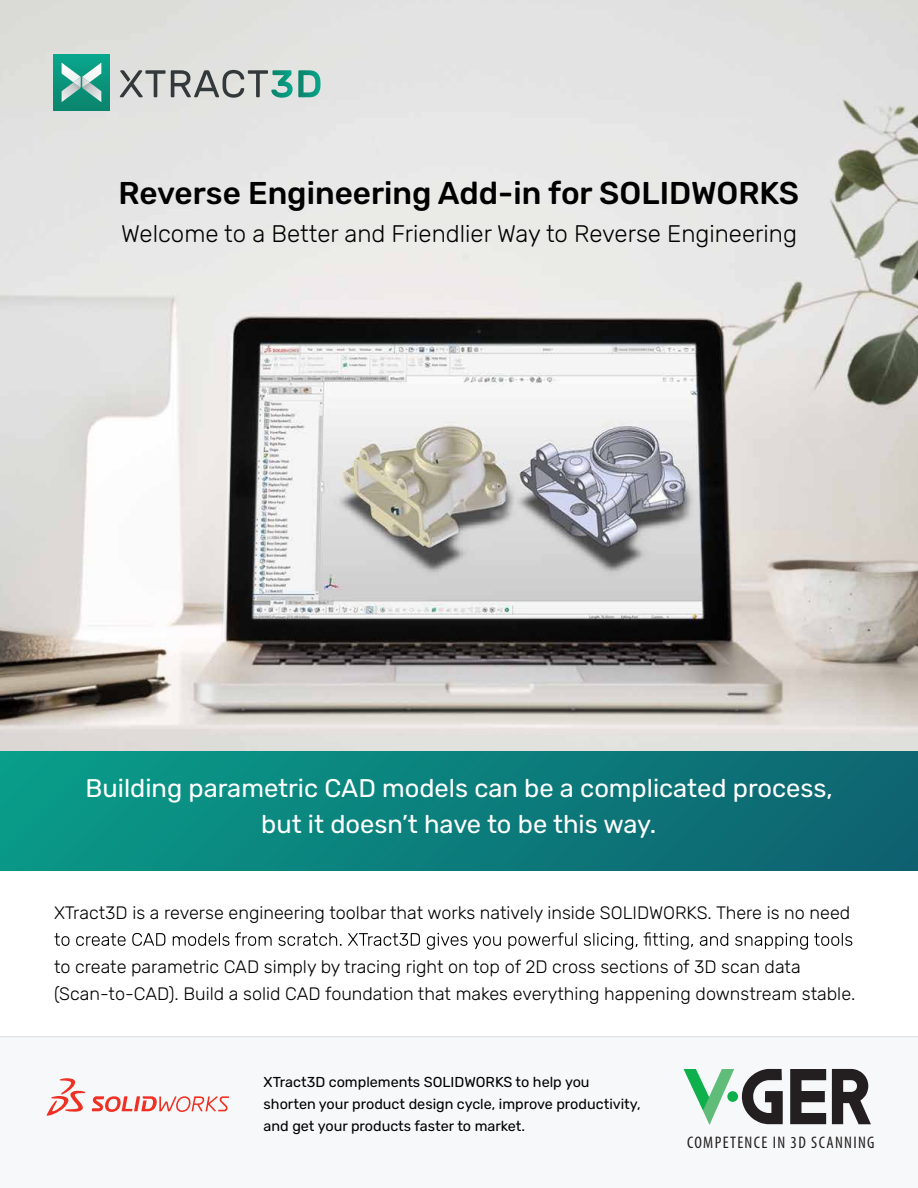
<style>
.page{position:relative;width:918px;height:1188px;background:#fff}
.page>*{position:absolute;margin:0;border:0;box-sizing:border-box;transform-origin:0 0}
.t1{font:500 31.5px "Rubik";color:#000}
.t2{font:25.5px/36px "Rubik";color:#fff;text-align:center}
.t3{font:300 24px "Rubik";color:#000}
.t4{font:300 18px/27px "Rubik";color:#000}
.t5{font:condensed 16.8px "Myriad Pro";letter-spacing:.08em;color:#231f20}
.t6{font:14.4px/22.2px "Rubik";color:#000}
</style>
<div class="page">
<div style="left:0;top:751px;width:918px;height:119px;background:linear-gradient(to right,#099b88,#0e6370)"></div>
<svg style="left:0;top:1037px;width:918px;height:88px"></svg>
<img style="left:0;top:0;width:918px;height:751px">
<svg style="left:54px;top:932px;width:798px;height:18px"></svg>
<svg style="left:46px;top:1078px;width:183px;height:38px"></svg>
<svg style="left:53px;top:54px;width:57px;height:57px;background:#0b967d"></svg>
<svg style="left:62px;top:63px;width:39px;height:39px"></svg>
<svg style="left:120px;top:70px;width:201px;height:28px;background:#a0b2ae"></svg>
<svg style="left:742px;top:1069px;width:41px;height:55px"></svg>
<svg style="left:790px;top:1069px;width:36px;height:55px"></svg>
<svg style="left:832px;top:1069px;width:39px;height:55px"></svg>
<svg style="left:684px;top:1069px;width:50px;height:56px"></svg>
<div style="left:727px;top:1091px;width:11px;height:11px;background:#0db04b;border-radius:50%"></div>
<h1 class="t1" style="left:119px;top:175px;width:682px">Reverse Engineering Add-in for SOLIDWORKS</h1>
<h3 class="t3" style="left:121px;top:220px;width:677px">Welcome to a Better and Friendlier Way to Reverse Engineering</h3>
<h2 class="t2" style="left:86px;top:771px;width:749px">Building parametric CAD models can be a complicated process, but it doesn’t have to be this way.</h2>
<p class="t4" style="left:54px;top:899px;width:798px">XTract3D is a reverse engineering toolbar that works natively inside SOLIDWORKS. There is no need</p>
<p class="t4" style="left:54px;top:953px;width:803px">to create parametric CAD simply by tracing right on top of 2D cross sections of 3D scan data (Scan-to-CAD). Build a solid CAD foundation that makes everything happening downstream stable.</p>
<p class="t6" style="left:264px;top:1071px;width:379px">XTract3D complements SOLIDWORKS to help you shorten your product design cycle, improve productivity, and get your products faster to market.</p>
<p class="t5" style="left:687px;top:1133px;width:189px">COMPETENCE IN 3D SCANNING</p>
</div>
